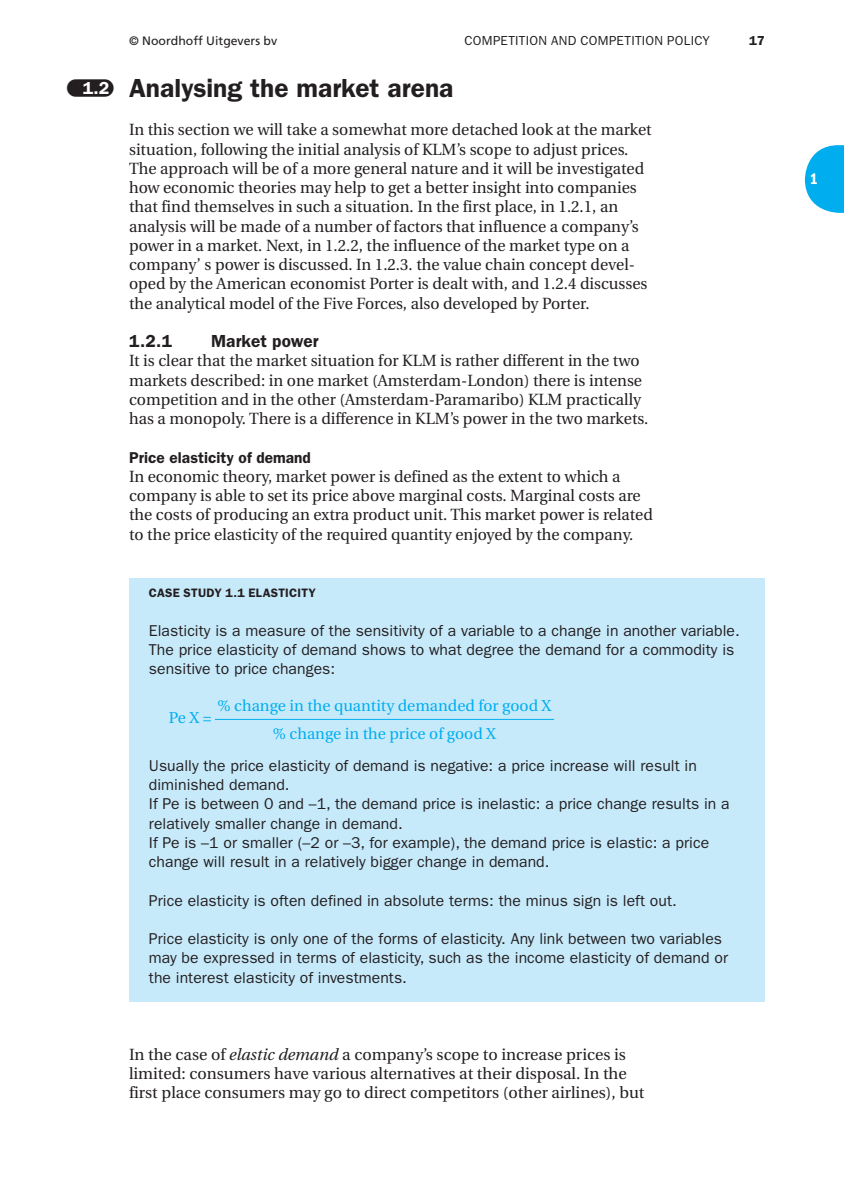
<style>
.page{position:relative;width:844px;height:1191px;background:#fff}
.page>*{position:absolute;margin:0;border:0;box-sizing:border-box;transform-origin:0 0}
.t1{font:600 26.25px "Franklin Gothic";color:#231f20}
.t2{font:600 17.5px "Franklin Gothic";letter-spacing:.005em;color:#231f20}
.t3{font:16.1px/19.2px "Utopia";color:#231f20}
.t4{font:15.75px/19.2px "Franklin Gothic";letter-spacing:.005em;color:#231f20}
.t5{font:15.75px "Utopia";color:#00aeef}
.t6{font:600 15.75px "Franklin Gothic";letter-spacing:.005em;color:#231f20}
.t7{font:600 condensed 15.75px "Franklin Gothic";color:#fff}
.t8{font:13.12px "Franklin Gothic";letter-spacing:.02em;color:#231f20}
.t9{font:600 13.12px "Franklin Gothic";color:#231f20}
.t10{font:600 12.25px "Franklin Gothic";letter-spacing:.02em;color:#231f20}
.t11{font:12.25px "Frutiger";color:#231f20}
.s1{font-family:"Franklin Gothic Demi Met Pil";font-weight:400;font-size:17.5px}
.s2{font-size:17.5px;color:#fff}
.s3{font-style:italic}
</style>
<div class="page">
<svg style="left:804px;top:145px;width:39px;height:68px"></svg>
<div style="left:129px;top:578px;width:635px;height:423px;background:#c7eafb"></div>
<hr style="left:215px;top:719px;width:339px;height:1px;background:#00aeef">
<p class="t11" style="left:129px;top:35px;width:149px">© Noordhoff Uitgevers bv</p>
<p class="t8" style="left:464px;top:36px;width:247px">COMPETITION AND COMPETITION POLICY</p>
<p class="t9" style="left:749px;top:36px;width:17px">17</p>
<h1 class="t1" style="left:67px;top:79px;width:387px"><span class="s1">§</span><span class="s2">1.2</span> Analysing the market arena</h1>
<p class="t3" style="left:129px;top:122px;width:524px">In this section we will take a somewhat more detached look at the market situation, following the initial analysis of KLM’s scope to adjust prices.<br>The approach will be of a more general nature and it will be investigated how economic theories may help to get a better insight into companies that find themselves in such a situation. In the first place, in 1.2.1, an analysis will be made of a number of factors that influence a company’s power in a market. Next, in 1.2.2, the influence of the market type on a company’ s power is discussed. In 1.2.3. the value chain concept devel&shy;oped by the American economist Porter is dealt with, and 1.2.4 discusses the analytical model of the Five Forces, also developed by Porter.</p>
<p class="t2" style="left:129px;top:335px;width:44px">1.2.1</p>
<p class="t2" style="left:211px;top:335px;width:109px">Market power</p>
<p class="t3" style="left:129px;top:353px;width:520px">It is clear that the market situation for KLM is rather different in the two markets described: in one market (Amsterdam-London) there is intense competition and in the other (Amsterdam-Paramaribo) KLM practically has a monopoly. There is a difference in KLM’s power in the two markets.</p>
<p class="t6" style="left:129px;top:452px;width:183px">Price elasticity of demand</p>
<p class="t3" style="left:129px;top:468px;width:525px">In economic theory, market power is defined as the extent to which a company is able to set its price above marginal costs. Marginal costs are the costs of producing an extra product unit. This market power is related to the price elasticity of the required quantity enjoyed by the company.</p>
<p class="t10" style="left:149px;top:589px;width:168px">CASE STUDY 1.1 ELASTICITY</p>
<p class="t4" style="left:149px;top:622px;width:592px">Elasticity is a measure of the sensitivity of a variable to a change in another variable.<br>The price elasticity of demand shows to what degree the demand for a commodity is sensitive to price changes:</p>
<p class="t5" style="left:217px;top:699px;width:335px">% change in the quantity demanded for good X</p>
<p class="t5" style="left:169px;top:711px;width:44px">Pe X =</p>
<p class="t5" style="left:273px;top:727px;width:225px">% change in the price of good X</p>
<p class="t4" style="left:149px;top:757px;width:582px">Usually the price elasticity of demand is negative: a price increase will result in diminished demand.<br>If Pe is between 0 and –1, the demand price is inelastic: a price change results in a relatively smaller change in demand.<br>If Pe is –1 or smaller (–2 or –3, for example), the demand price is elastic: a price change will result in a relatively bigger change in demand.</p>
<p class="t4" style="left:149px;top:892px;width:529px">Price elasticity is often defined in absolute terms: the minus sign is left out.</p>
<p class="t4" style="left:149px;top:930px;width:580px">Price elasticity is only one of the forms of elasticity. Any link between two variables may be expressed in terms of elasticity, such as the income elasticity of demand or the interest elasticity of investments.</p>
<p class="t3" style="left:129px;top:1046px;width:516px">In the case of <span class="s3">elastic demand</span> a company’s scope to increase prices is limited: consumers have various alternatives at their disposal. In the first place consumers may go to direct competitors (other airlines), but</p>
<p class="t7" style="left:809px;top:173px;width:10px">1</p>
</div>
